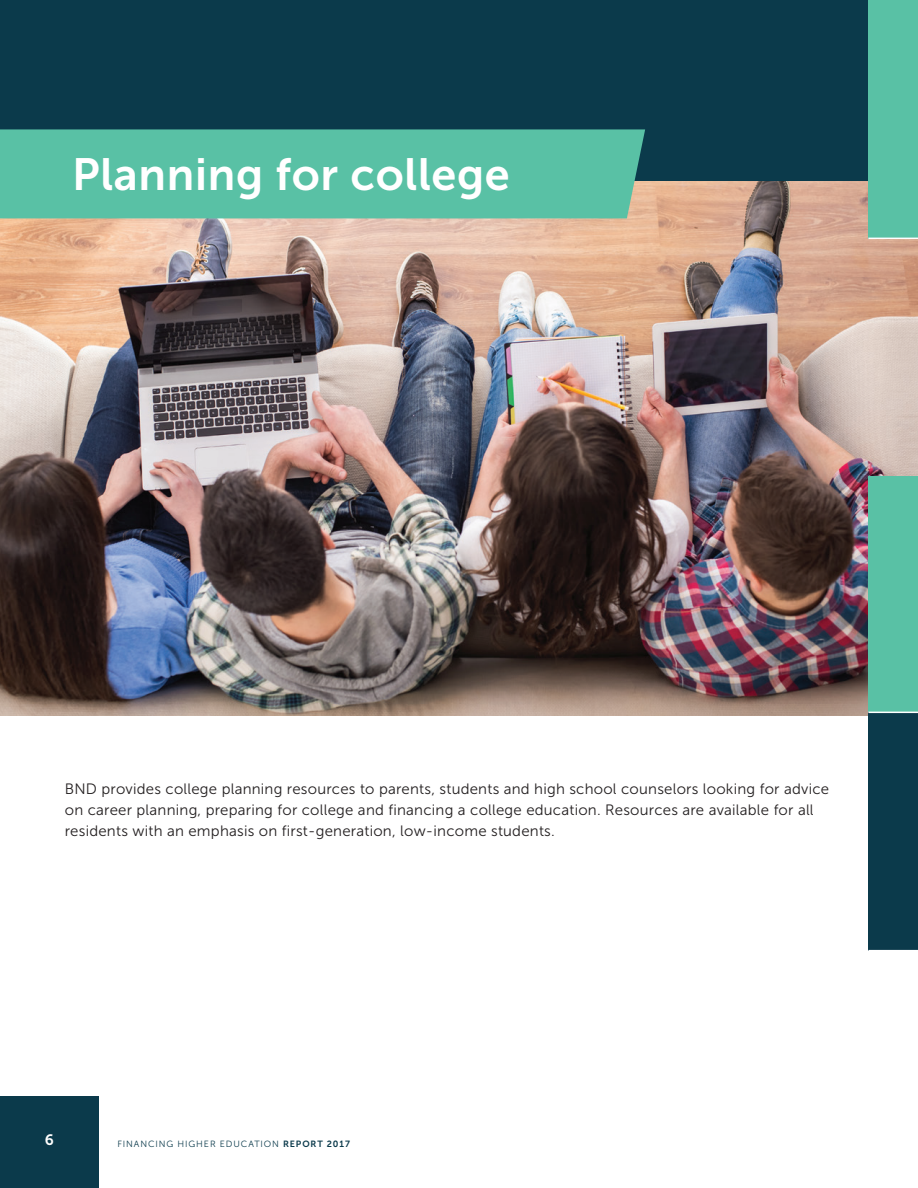
<style>
.page{position:relative;width:918px;height:1188px;background:#fff}
.page>*{position:absolute;margin:0;border:0;box-sizing:border-box;transform-origin:0 0}
.Paragraph_Style_-_Ne{font:45px "Museo Sans 700";letter-spacing:.015em;color:#fff}
.Paragraph_Style_-_Ne-2{font:15px/21px "Museo Sans 300";letter-spacing:.015em;color:#231f20}
.t1{font:15px "Museo Sans 700";color:#fff}
.t2{font:9px "Museo Sans 300";letter-spacing:.1em;color:#0b3a4b}
.s1{font-family:"Museo Sans 700"}
</style>
<div class="page">
<div style="left:0;top:1096px;width:99px;height:92px;background:#0b3a4b"></div>
<div style="left:0;top:0;width:918px;height:181px;background:#0b3a4b"></div>
<img style="left:0;top:181px;width:918px;height:534px">
<div style="left:0;top:129px;width:645px;height:89px;background:#59c1a5"></div>
<div style="left:868px;top:477px;width:50px;height:238px;background:#59c1a5"></div>
<div style="left:868px;top:0;width:50px;height:238px;background:#59c1a5"></div>
<div style="left:868px;top:712px;width:50px;height:239px;background:#0b3a4b"></div>
<hr style="left:868px;top:238px;width:50px;height:1px;background:#fff">
<hr style="left:868px;top:712px;width:50px;height:1px;background:#fff">
<hr style="left:868px;top:950px;width:50px;height:1px;background:#fff">
<p class="Paragraph_Style_-_Ne" style="left:72px;top:149px;width:439px">Planning for college</p>
<p class="Paragraph_Style_-_Ne-2" style="left:65px;top:778px;width:766px">BND provides college planning resources to parents, students and high school counselors looking for advice on career planning, preparing for college and financing a college education. Resources are available for all residents with an emphasis on first-generation, low-income students.</p>
<p class="t1" style="left:45px;top:1132px;width:11px">6</p>
<p class="t2" style="left:117px;top:1139px;width:234px">FINANCING HIGHER EDUCATION <span class="s1">REPORT 2017</span></p>
</div>
